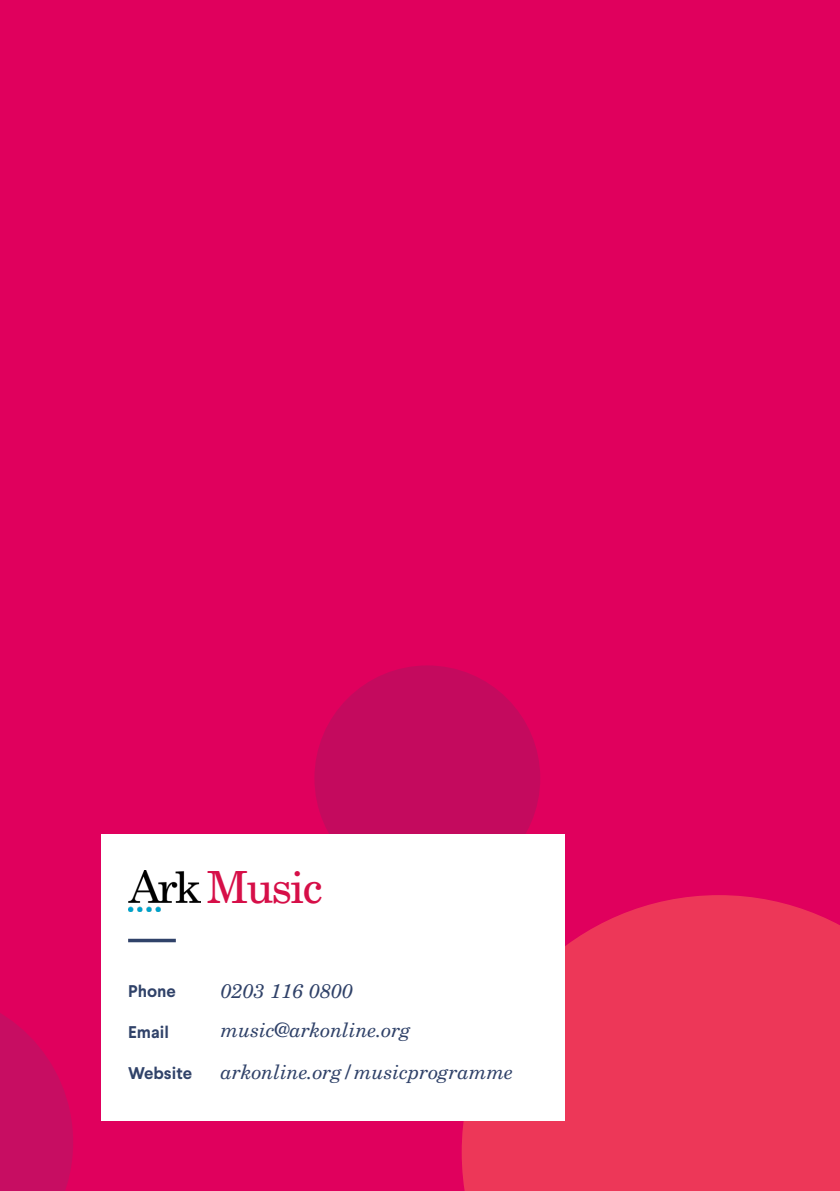
<style>
.page{position:relative;width:840px;height:1191px;background:#fff}
.page>*{position:absolute;margin:0;border:0;box-sizing:border-box;transform-origin:0 0}
.t1{font:44.2px "New Century Schlbk LT Std";letter-spacing:-.04em;color:#d60f48}
.t2{font:italic 19.8px "New Century Schlbk LT Std";color:#304269}
.t3{font:700 17px "Larsseit";color:#304269}
</style>
<div class="page">
<div style="left:0;top:0;width:839px;height:1191px;background:#e0005d"></div>
<div style="left:461px;top:895px;width:378px;height:296px;background:#ed3758"></div>
<div style="left:314px;top:665px;width:226px;height:226px;background:#c40a5e;border-radius:50%"></div>
<svg style="left:0;top:1013px;width:73px;height:178px"></svg>
<div style="left:101px;top:835px;width:463px;height:286px;background:#fff"></div>
<svg style="left:128px;top:938px;width:48px;height:4px"></svg>
<img style="left:128px;top:870px;width:72px;height:42px">
<p class="t1" style="left:206px;top:860px;width:117px">Music</p>
<p class="t3" style="left:128px;top:980px;width:49px">Phone</p>
<p class="t2" style="left:221px;top:979px;width:134px">0203 116 0800</p>
<p class="t3" style="left:128px;top:1021px;width:42px">Email</p>
<p class="t3" style="left:128px;top:1061px;width:66px">Website</p>
<p class="t2" style="left:221px;top:1018px;width:191px">music@arkonline.org</p>
<p class="t2" style="left:221px;top:1059px;width:294px">arkonline.org/musicprogramme</p>
</div>
